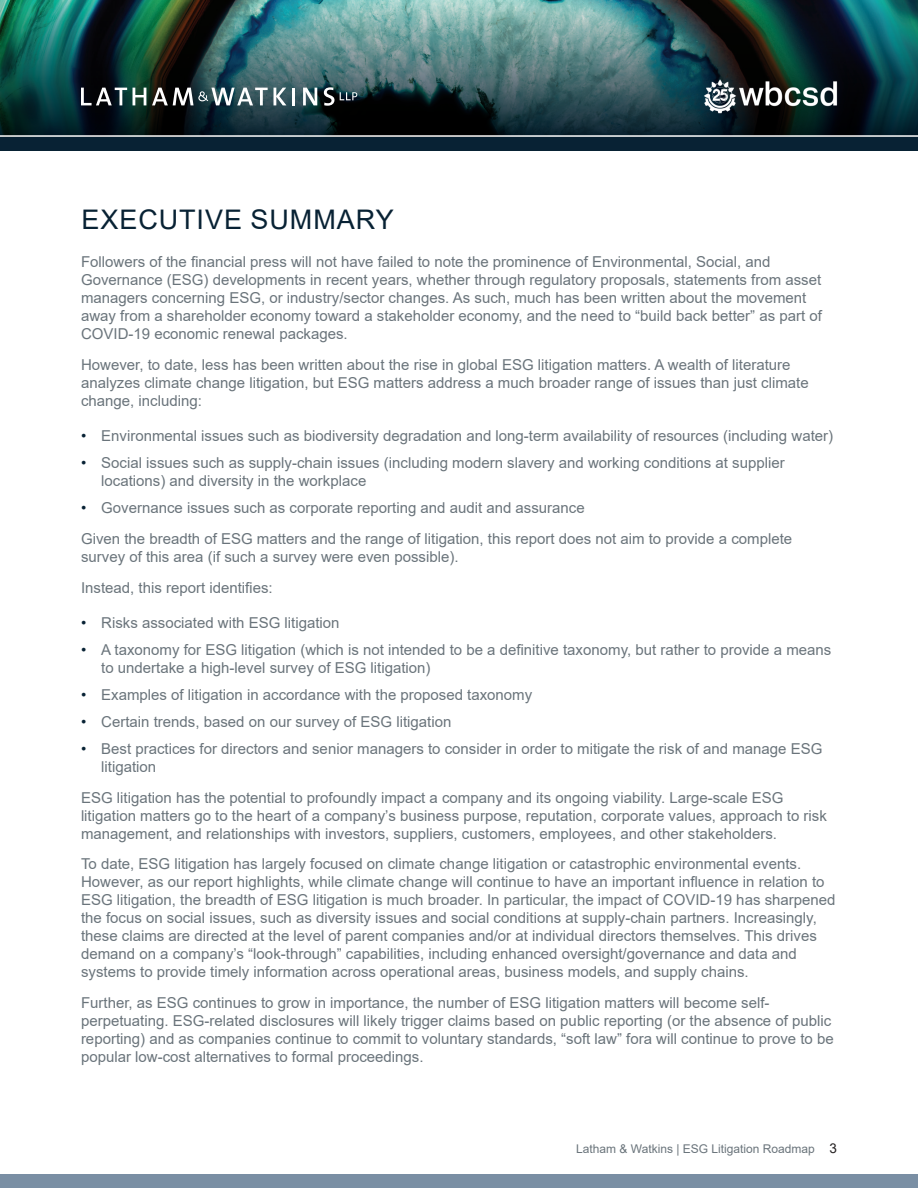
<style>
.page{position:relative;width:918px;height:1188px;background:#fff}
.page>*{position:absolute;margin:0;border:0;box-sizing:border-box;transform-origin:0 0}
.t1{font:27px "Arial";letter-spacing:.035em;color:#082234}
.t2{font:15px/18px "Arial";color:#6a747b}
.t3{font:12px "Arial";color:#6a747b}
.s1{color:#082234}
.s2{font-size:13.5px;color:#231f20}
</style>
<div class="page">
<img style="left:0;top:0;width:918px;height:135px">
<div style="left:0;top:137px;width:918px;height:13px;background:#082234"></div>
<div style="left:0;top:1174px;width:918px;height:14px;background:#7a8fa4"></div>
<svg style="left:133px;top:88px;width:13px;height:17px"></svg>
<svg style="left:81px;top:88px;width:46px;height:17px"></svg>
<svg style="left:324px;top:87px;width:10px;height:19px"></svg>
<svg style="left:303px;top:88px;width:14px;height:17px"></svg>
<hr style="left:292px;top:88px;width:3px;height:17px;background:#fff">
<svg style="left:274px;top:88px;width:12px;height:17px"></svg>
<svg style="left:152px;top:88px;width:116px;height:17px"></svg>
<svg style="left:340px;top:92px;width:17px;height:8px"></svg>
<img style="left:692px;top:74px;width:156px;height:42px">
<h1 class="t1" style="left:81px;top:201px;width:314px">EXECUTIVE SUMMARY</h1>
<p class="t2" style="left:81px;top:253px;width:742px">Followers of the financial press will not have failed to note the prominence of Environmental, Social, and Governance (ESG) developments in recent years, whether through regulatory proposals, statements from asset managers concerning ESG, or industry/sector changes. As such, much has been written about the movement away from a shareholder economy toward a stakeholder economy, and the need to “build back better” as part of COVID-19 economic renewal packages.</p>
<p class="t2" style="left:81px;top:356px;width:729px">However, to date, less has been written about the rise in global ESG litigation matters. A wealth of literature analyzes climate change litigation, but ESG matters address a much broader range of issues than just climate change, including:</p>
<p class="t2" style="left:81px;top:427px;width:754px"><span class="s1">•</span> Environmental issues such as biodiversity degradation and long-term availability of resources (including water)</p>
<p class="t2" style="left:101px;top:454px;width:685px;text-indent:-20px"><span class="s1">•</span> Social issues such as supply-chain issues (including modern slavery and working conditions at supplier locations) and diversity in the workplace</p>
<p class="t2" style="left:81px;top:492px;width:713px;line-height:30.8px"><span class="s1">•</span> Governance issues such as corporate reporting and audit and assurance<br>Given the breadth of ESG matters and the range of litigation, this report does not aim to provide a complete</p>
<p class="t2" style="left:81px;top:541px;width:379px;line-height:30.8px">survey of this area (if such a survey were even possible).<br>Instead, this report identifies:</p>
<p class="t2" style="left:81px;top:614px;width:260px"><span class="s1">•</span> Risks associated with ESG litigation</p>
<p class="t2" style="left:101px;top:641px;width:732px;text-indent:-20px"><span class="s1">•</span> A taxonomy for ESG litigation (which is not intended to be a definitive taxonomy, but rather to provide a means to undertake a high-level survey of ESG litigation)</p>
<p class="t2" style="left:81px;top:686px;width:453px"><span class="s1">•</span> Examples of litigation in accordance with the proposed taxonomy</p>
<p class="t2" style="left:81px;top:713px;width:372px"><span class="s1">•</span> Certain trends, based on our survey of ESG litigation</p>
<p class="t2" style="left:101px;top:740px;width:723px;text-indent:-20px"><span class="s1">•</span> Best practices for directors and senior managers to consider in order to mitigate the risk of and manage ESG litigation</p>
<p class="t2" style="left:81px;top:788px;width:747px">ESG litigation has the potential to profoundly impact a company and its ongoing viability. Large-scale ESG litigation matters go to the heart of a company’s business purpose, reputation, corporate values, approach to risk management, and relationships with investors, suppliers, customers, employees, and other stakeholders.</p>
<p class="t2" style="left:81px;top:855px;width:756px">To date, ESG litigation has largely focused on climate change litigation or catastrophic environmental events.<br>However, as our report highlights, while climate change will continue to have an important influence in relation to ESG litigation, the breadth of ESG litigation is much broader. In particular, the impact of COVID-19 has sharpened the focus on social issues, such as diversity issues and social conditions at supply-chain partners. Increasingly, these claims are directed at the level of parent companies and/or at individual directors themselves. This drives demand on a company’s “look-through” capabilities, including enhanced oversight/governance and data and systems to provide timely information across operational areas, business models, and supply chains.</p>
<p class="t2" style="left:81px;top:994px;width:754px">Further, as ESG continues to grow in importance, the number of ESG litigation matters will become self&shy;perpetuating. ESG-related disclosures will likely trigger claims based on public reporting (or the absence of public reporting) and as companies continue to commit to voluntary standards, “soft law” fora will continue to prove to be popular low-cost alternatives to formal proceedings.</p>
<p class="t3" style="left:576px;top:1140px;width:262px">Latham &amp; Watkins | ESG Litigation Roadmap <span class="s2">3</span></p>
</div>
